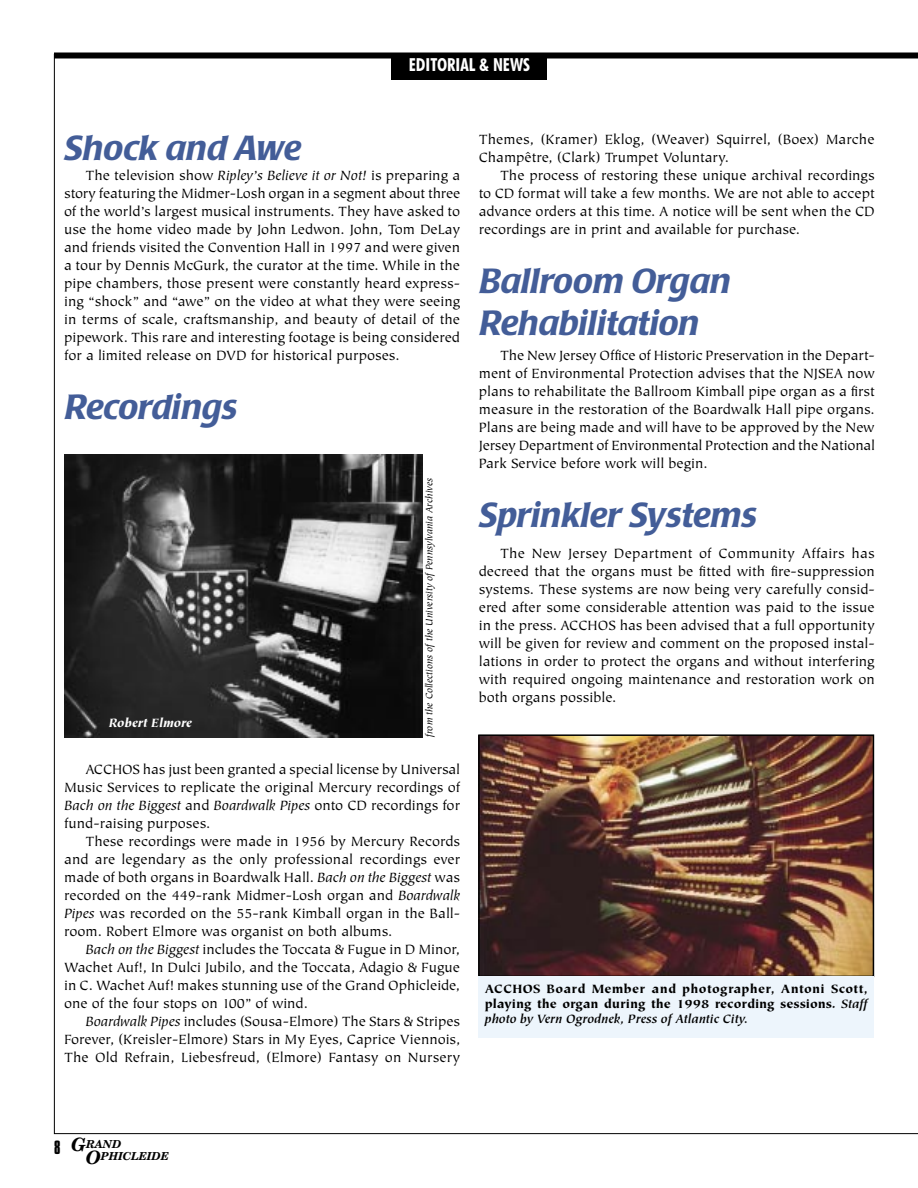
<style>
.page{position:relative;width:918px;height:1188px;background:#fff}
.page>*{position:absolute;margin:0;border:0;box-sizing:border-box;transform-origin:0 0}
.t1{font:italic 500 34.5px/41.4px "Poppl Laudatio";color:#435d98}
.t2{font:700 condensed 18px "Futura BT";color:#fff}
.t3{font:15px/18px "Tiepolo";color:#000;text-align:justify}
.t4{font:900 13.5px/15px "Tiepolo";color:#000;text-align:justify}
.t5{font:italic 900 13.5px "Tiepolo";color:#fff}
.t6{font:italic 700 10.95px/11.7px "Century Schoolbook BT";letter-spacing:-.01em;color:#000}
.t7{font:italic 10.5px "Tiepolo";color:#000}
.s1{font-style:italic}
.s2{font-weight:700;font-style:italic}
.s3{font-family:"Compacta BT";font-weight:400;font-style:normal;font-size:16.5px}
.s4{font-size:18.3px}
</style>
<div class="page">
<div style="left:54px;top:52px;width:864px;height:6px;background:#000"></div>
<div style="left:392px;top:54px;width:156px;height:25px;background:#000"></div>
<img style="left:481px;top:737px;width:390px;height:237px">
<div style="left:478px;top:734px;width:396px;height:243px;border:2px solid #000"></div>
<img style="left:64px;top:454px;width:359px;height:284px">
<div style="left:478px;top:976px;width:396px;height:62px;background:#edf5fc"></div>
<p class="t2" style="left:409px;top:54px;width:123px">EDITORIAL &amp; NEWS</p>
<h1 class="t1" style="left:64px;top:128px;width:238px">Shock and Awe</h1>
<p class="t3" style="left:64px;top:167px;width:398px;text-indent:21px">The television show <span class="s1">Ripley’s Believe it or Not!</span> is preparing a story featuring the Midmer-Losh organ in a segment about three of the world’s largest musical instruments. They have asked to use the home video made by John Ledwon. John, Tom DeLay and friends visited the Convention Hall in 1997 and were given a tour by Dennis McGurk, the curator at the time. While in the pipe chambers, those present were constantly heard express&shy;ing “shock” and “awe” on the video at what they were seeing in terms of scale, craftsmanship, and beauty of detail of the pipework. This rare and interesting footage is being considered for a limited release on DVD for historical purposes.</p>
<h1 class="t1" style="left:64px;top:387px;width:175px">Recordings</h1>
<p class="t5" style="left:109px;top:715px;width:85px">Robert Elmore</p>
<p class="t7" style="left:423px;top:737px;width:260px;rotate:-90deg">from the Collections of the University of Pennsylvania Archives</p>
<p class="t3" style="left:64px;top:761px;width:398px;text-indent:21px">ACCHOS has just been granted a special license by Universal Music Services to replicate the original Mercury recordings of <span class="s1">Bach on the Biggest</span> and <span class="s1">Boardwalk Pipes</span> onto CD recordings for fund-raising purposes.</p>
<p class="t3" style="left:64px;top:833px;width:398px;text-indent:21px">These recordings were made in 1956 by Mercury Records and are legendary as the only professional recordings ever made of both organs in Boardwalk Hall. <span class="s1">Bach on the Biggest</span> was recorded on the 449-rank Midmer-Losh organ and <span class="s1">Boardwalk Pipes</span> was recorded on the 55-rank Kimball organ in the Ball&shy;room. Robert Elmore was organist on both albums.</p>
<p class="t3" style="left:64px;top:941px;width:398px;text-indent:21px"><span class="s1">Bach on the Biggest</span> includes the Toccata &amp; Fugue in D Minor, Wachet Auf!, In Dulci Jubilo, and the Toccata, Adagio &amp; Fugue in C. Wachet Auf! makes stunning use of the Grand Ophicleide, one of the four stops on 100” of wind.</p>
<p class="t3" style="left:64px;top:1013px;width:398px;text-indent:21px"><span class="s1">Boardwalk Pipes</span> includes (Sousa-Elmore) The Stars &amp; Stripes Forever, (Kreisler-Elmore) Stars in My Eyes, Caprice Viennois, The Old Refrain, Liebesfreud, (Elmore) Fantasy on Nursery</p>
<p class="t3" style="left:479px;top:131px;width:397px">Themes, (Kramer) Eklog, (Weaver) Squirrel, (Boex) Marche<br>Champêtre, (Clark) Trumpet Voluntary.</p>
<p class="t3" style="left:479px;top:167px;width:397px;text-indent:21px">The process of restoring these unique archival recordings to CD format will take a few months. We are not able to accept advance orders at this time. A notice will be sent when the CD recordings are in print and available for purchase.</p>
<h1 class="t1" style="left:479px;top:261px;width:253px">Ballroom Organ<br>Rehabilitation</h1>
<p class="t3" style="left:479px;top:347px;width:398px;text-indent:21px">The New Jersey Office of Historic Preservation in the Depart&shy;ment of Environmental Protection advises that the NJSEA now plans to rehabilitate the Ballroom Kimball pipe organ as a first measure in the restoration of the Boardwalk Hall pipe organs.<br>Plans are being made and will have to be approved by the New Jersey Department of Environmental Protection and the National Park Service before work will begin.</p>
<h1 class="t1" style="left:479px;top:495px;width:280px">Sprinkler Systems</h1>
<p class="t3" style="left:479px;top:545px;width:398px;text-indent:21px">The New Jersey Department of Community Affairs has decreed that the organs must be fitted with fire-suppression systems. These systems are now being very carefully consid&shy;ered after some considerable attention was paid to the issue in the press. ACCHOS has been advised that a full opportunity will be given for review and comment on the proposed instal&shy;lations in order to protect the organs and without interfering with required ongoing maintenance and restoration work on both organs possible.</p>
<p class="t4" style="left:485px;top:981px;width:384px">ACCHOS Board Member and photographer, Antoni Scott, playing the organ during the 1998 recording sessions. <span class="s2">Staff photo by Vern Ogrodnek, Press of Atlantic City.</span></p>
<p class="t6" style="left:86px;top:1138px;width:85px;text-indent:-32px"><span class="s3">8</span> <span class="s4">G</span>RAND<br><span class="s4">O</span>PHICLEIDE</p>
</div>
